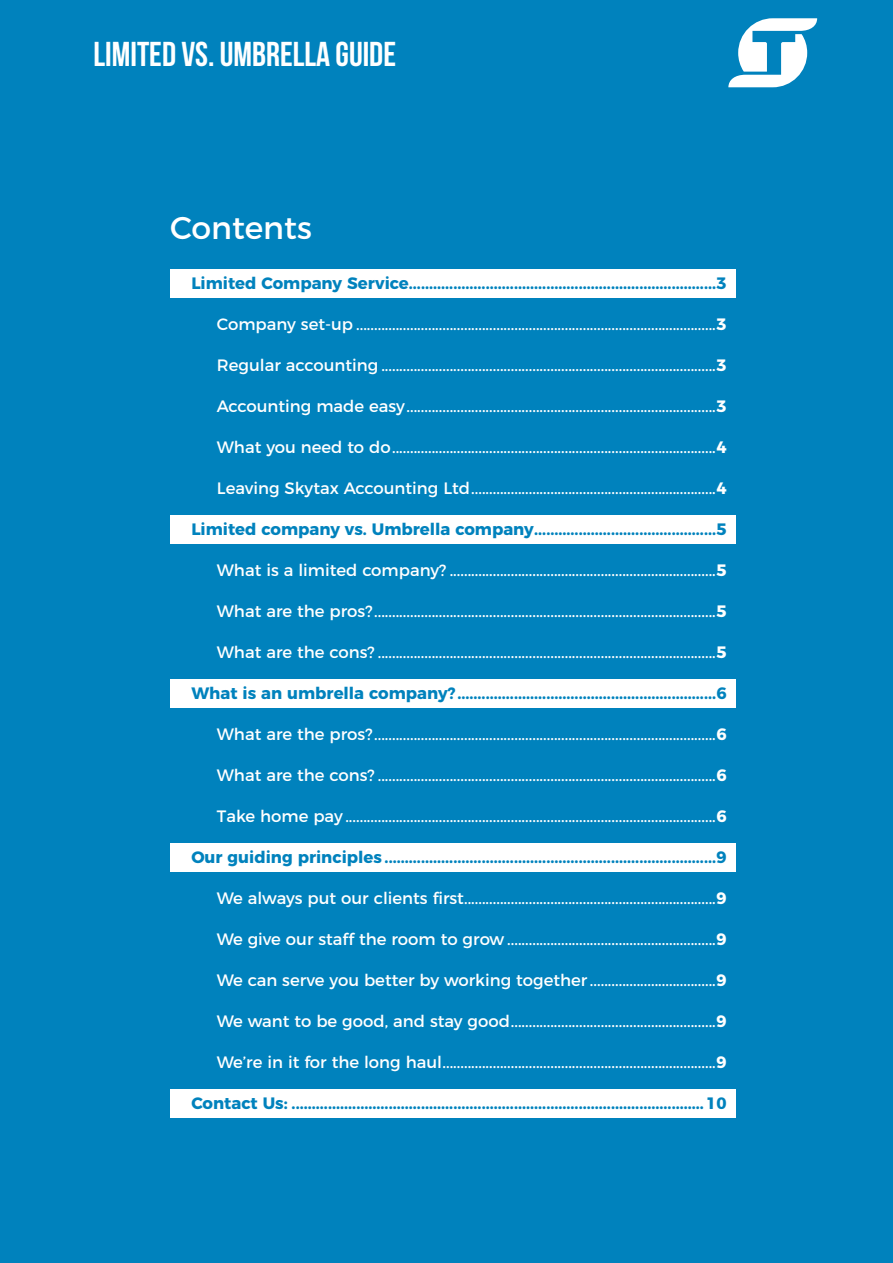
<style>
.page{position:relative;width:893px;height:1263px;background:#0082bd}
.page>*{position:absolute;margin:0;border:0;box-sizing:border-box;transform-origin:0 0}
.t1{font:34.5px "Bebas Neue";color:#fff}
.t2{font:31.5px "Montserrat";color:#fff}
.t3{font:16.5px "Montserrat";color:#fff}
.t4{font:700 16.5px "Montserrat";color:#0082bd}
.s1{font-weight:700}
</style>
<div class="page">
<div style="left:170px;top:269px;width:566px;height:28px;background:#fff"></div>
<div style="left:170px;top:515px;width:566px;height:28px;background:#fff"></div>
<div style="left:170px;top:679px;width:566px;height:28px;background:#fff"></div>
<div style="left:170px;top:843px;width:566px;height:28px;background:#fff"></div>
<div style="left:170px;top:1089px;width:566px;height:29px;background:#fff"></div>
<svg style="left:728px;top:18px;width:89px;height:70px"></svg>
<h1 class="t1" style="left:94px;top:35px;width:304px">LIMITED VS. UMBRELLA GUIDE</h1>
<h2 class="t2" style="left:170px;top:203px;width:143px">Contents</h2>
<p class="t4" style="left:191px;top:270px;width:537px">Limited Company Service............................................................................3</p>
<p class="t3" style="left:217px;top:311px;width:511px">Company set-up ....................................................................................................<span class="s1">3</span></p>
<p class="t3" style="left:217px;top:352px;width:511px">Regular accounting .............................................................................................<span class="s1">3</span></p>
<p class="t3" style="left:217px;top:393px;width:511px">Accounting made easy......................................................................................<span class="s1">3</span></p>
<p class="t3" style="left:217px;top:434px;width:511px">What you need to do..........................................................................................<span class="s1">4</span></p>
<p class="t3" style="left:217px;top:475px;width:511px">Leaving Skytax Accounting Ltd....................................................................<span class="s1">4</span></p>
<p class="t4" style="left:191px;top:516px;width:537px">Limited company vs. Umbrella company.............................................5</p>
<p class="t3" style="left:217px;top:557px;width:511px">What is a limited company? ..........................................................................<span class="s1">5</span></p>
<p class="t3" style="left:217px;top:598px;width:511px">What are the pros?...............................................................................................<span class="s1">5</span></p>
<p class="t3" style="left:217px;top:639px;width:511px">What are the cons? ..............................................................................................<span class="s1">5</span></p>
<p class="t4" style="left:191px;top:680px;width:537px">What is an umbrella company?................................................................6</p>
<p class="t3" style="left:217px;top:721px;width:511px">What are the pros?...............................................................................................<span class="s1">6</span></p>
<p class="t3" style="left:217px;top:762px;width:511px">What are the cons? ..............................................................................................<span class="s1">6</span></p>
<p class="t3" style="left:217px;top:803px;width:511px">Take home pay .......................................................................................................<span class="s1">6</span></p>
<p class="t4" style="left:191px;top:844px;width:537px">Our guiding principles ..................................................................................9</p>
<p class="t3" style="left:217px;top:885px;width:511px">We always put our clients first......................................................................<span class="s1">9</span></p>
<p class="t3" style="left:217px;top:926px;width:511px">We give our staff the room to grow ..........................................................<span class="s1">9</span></p>
<p class="t3" style="left:217px;top:967px;width:511px">We can serve you better by working together...................................<span class="s1">9</span></p>
<p class="t3" style="left:217px;top:1008px;width:511px">We want to be good, and stay good.........................................................<span class="s1">9</span></p>
<p class="t3" style="left:217px;top:1049px;width:511px">We’re in it for the long haul............................................................................<span class="s1">9</span></p>
<p class="t4" style="left:191px;top:1090px;width:537px">Contact Us: ......................................................................................................10</p>
</div>
